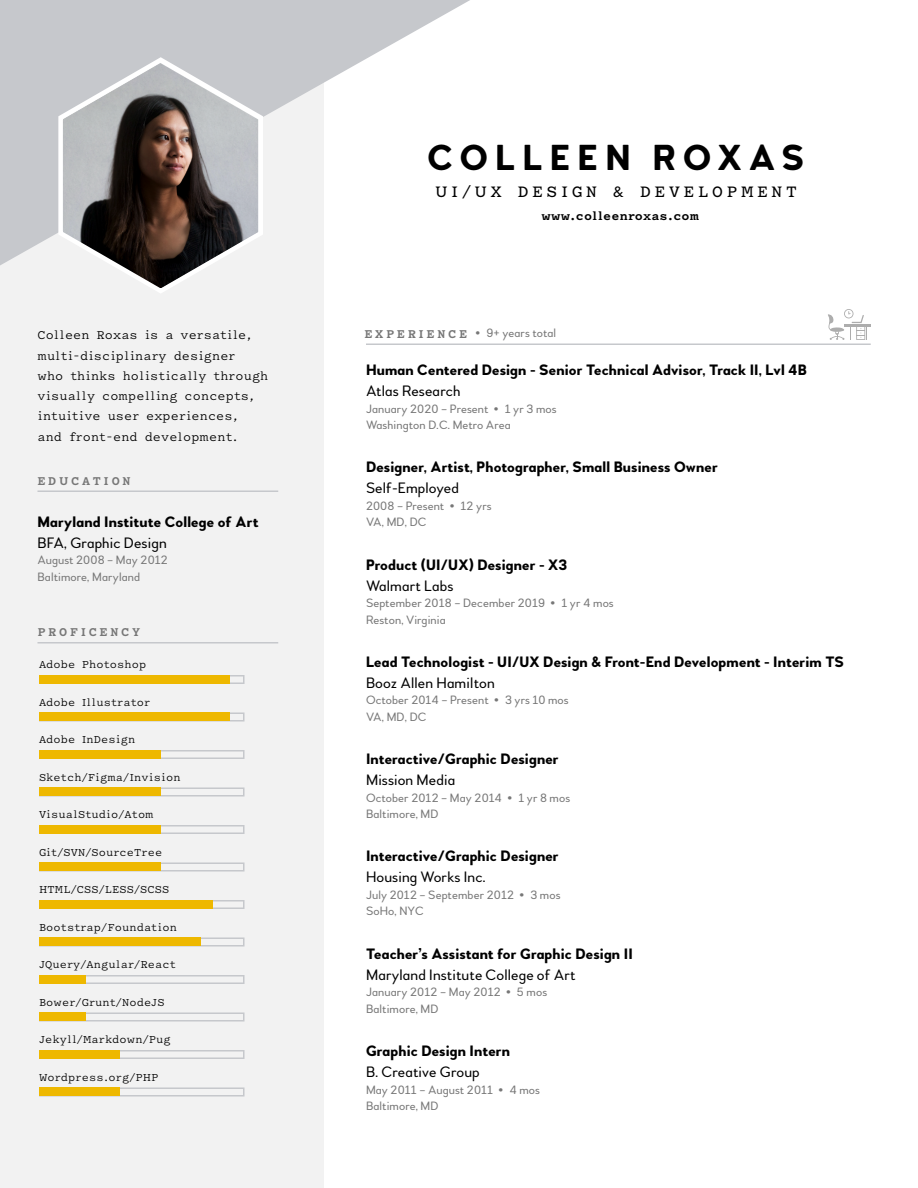
<style>
.page{position:relative;width:918px;height:1188px;background:#fff}
.page>*{position:absolute;margin:0;border:0;box-sizing:border-box;transform-origin:0 0}
.t1{font:700 36px "Woodford Bourne";letter-spacing:.2em;color:#000}
.t2{font:500 18px "Aidos";letter-spacing:.2em;color:#000}
.t3{font:700 15px "Woodford Bourne";letter-spacing:.01em;color:#000}
.t4{font:15px "Woodford Bourne";letter-spacing:.01em;color:#000}
.t5{font:13.5px/20.2px "Aidos";letter-spacing:.01em;color:#000}
.t6{font:700 13.5px "Aidos";letter-spacing:.2em;color:#777}
.t7{font:700 13.5px "Aidos";letter-spacing:.01em;color:#000}
.t8{font:12px/16.5px "Woodford Bourne";letter-spacing:.01em;color:#777}
.t9{font:12px "Aidos";letter-spacing:.01em;color:#000}
.s1{font-family:"Arial";font-weight:700;font-style:italic}
</style>
<div class="page">
<div style="left:0;top:0;width:323px;height:1188px;background:#f2f2f2"></div>
<svg style="left:0;top:0;width:470px;height:266px"></svg>
<svg style="left:56px;top:54px;width:209px;height:239px"></svg>
<hr style="left:366px;top:344px;width:505px;height:1px;background:#c6c8cc">
<hr style="left:844px;top:324px;width:27px;height:2px;background:#adadad">
<svg style="left:828px;top:309px;width:39px;height:31px"></svg>
<hr style="left:38px;top:642px;width:240px;height:2px;background:#c6c8cc">
<hr style="left:38px;top:490px;width:240px;height:2px;background:#c6c8cc">
<svg style="left:230px;top:675px;width:14px;height:9px"></svg>
<div style="left:39px;top:675px;width:191px;height:9px;background:#eeb800"></div>
<svg style="left:230px;top:712px;width:14px;height:10px"></svg>
<div style="left:39px;top:712px;width:191px;height:10px;background:#eeb800"></div>
<svg style="left:160px;top:750px;width:84px;height:9px"></svg>
<div style="left:39px;top:750px;width:121px;height:9px;background:#eeb800"></div>
<svg style="left:160px;top:788px;width:84px;height:8px"></svg>
<div style="left:39px;top:788px;width:121px;height:8px;background:#eeb800"></div>
<svg style="left:160px;top:825px;width:84px;height:9px"></svg>
<div style="left:39px;top:825px;width:121px;height:9px;background:#eeb800"></div>
<svg style="left:160px;top:862px;width:84px;height:10px"></svg>
<div style="left:39px;top:862px;width:121px;height:10px;background:#eeb800"></div>
<svg style="left:213px;top:900px;width:31px;height:9px"></svg>
<div style="left:39px;top:900px;width:174px;height:9px;background:#eeb800"></div>
<svg style="left:201px;top:938px;width:43px;height:8px"></svg>
<div style="left:39px;top:938px;width:162px;height:8px;background:#eeb800"></div>
<svg style="left:86px;top:975px;width:158px;height:9px"></svg>
<div style="left:39px;top:975px;width:47px;height:9px;background:#eeb800"></div>
<svg style="left:86px;top:1012px;width:158px;height:10px"></svg>
<div style="left:39px;top:1012px;width:47px;height:10px;background:#eeb800"></div>
<svg style="left:120px;top:1050px;width:124px;height:9px"></svg>
<div style="left:39px;top:1050px;width:81px;height:9px;background:#eeb800"></div>
<svg style="left:120px;top:1088px;width:124px;height:8px"></svg>
<div style="left:39px;top:1088px;width:81px;height:8px;background:#eeb800"></div>
<p class="t5" style="left:38px;top:325px;width:232px">Colleen Roxas is a versatile, multi-disciplinary designer<br>who thinks holistically through visually compelling concepts, intuitive user experiences,<br>and front-end development.</p>
<p class="t6" style="left:38px;top:472px;width:95px">EDUCATION</p>
<p class="t3" style="left:38px;top:512px;width:223px">Maryland Institute College of Art</p>
<p class="t4" style="left:38px;top:533px;width:131px">BFA, Graphic Design</p>
<p class="t8" style="left:38px;top:552px;width:132px">August 2008 – May 2012<br>Baltimore, Maryland</p>
<p class="t6" style="left:38px;top:623px;width:104px">PROFICENCY</p>
<p class="t9" style="left:39px;top:657px;width:109px">Adobe Photoshop</p>
<p class="t9" style="left:39px;top:695px;width:113px">Adobe Illustrator</p>
<p class="t9" style="left:39px;top:732px;width:98px">Adobe InDesign</p>
<p class="t9" style="left:39px;top:770px;width:143px">Sketch/Figma/Invision</p>
<p class="t9" style="left:39px;top:807px;width:116px">VisualStudio/Atom</p>
<p class="t9" style="left:39px;top:845px;width:125px">Git/SVN/SourceTree</p>
<p class="t9" style="left:39px;top:882px;width:132px">HTML/CSS/LESS/SCSS</p>
<p class="t9" style="left:39px;top:920px;width:139px">Bootstrap/Foundation</p>
<p class="t9" style="left:39px;top:957px;width:138px">JQuery/Angular/React</p>
<p class="t9" style="left:39px;top:995px;width:127px">Bower/Grunt/NodeJS</p>
<p class="t9" style="left:39px;top:1032px;width:133px">Jekyll/Markdown/Pug</p>
<p class="t9" style="left:39px;top:1070px;width:121px">Wordpress.org/PHP</p>
<h1 class="t1" style="left:428px;top:135px;width:378px">COLLEEN ROXAS</h1>
<h2 class="t2" style="left:435px;top:180px;width:363px">UI/UX DESIGN &amp; DEVELOPMENT</h2>
<p class="t7" style="left:542px;top:207px;width:159px">www.colleenroxas.com</p>
<p class="t6" style="left:364px;top:325px;width:104px">EXPERIENCE</p>
<p class="t8" style="left:475px;top:325px;width:82px"><span class="s1">•</span> 9+ years total</p>
<p class="t3" style="left:366px;top:361px;width:443px">Human Centered Design - Senior Technical Advisor, Track II, Lvl 4B</p>
<p class="t4" style="left:366px;top:382px;width:96px">Atlas Research</p>
<p class="t8" style="left:366px;top:400px;width:192px">January 2020 – Present <span class="s1">•</span> 1 yr 3 mos<br>Washington D.C. Metro Area</p>
<p class="t3" style="left:366px;top:458px;width:353px">Designer, Artist, Photographer, Small Business Owner</p>
<p class="t4" style="left:366px;top:479px;width:94px">Self-Employed</p>
<p class="t8" style="left:366px;top:498px;width:127px">2008 – Present <span class="s1">•</span> 12 yrs<br>VA, MD, DC</p>
<p class="t3" style="left:366px;top:555px;width:203px">Product (UI/UX) Designer - X3</p>
<p class="t4" style="left:366px;top:576px;width:89px">Walmart Labs</p>
<p class="t8" style="left:366px;top:595px;width:249px">September 2018 – December 2019 <span class="s1">•</span> 1 yr 4 mos<br>Reston, Virginia</p>
<p class="t3" style="left:366px;top:653px;width:480px">Lead Technologist - UI/UX Design &amp; Front-End Development - Interim TS</p>
<p class="t4" style="left:366px;top:674px;width:130px">Booz Allen Hamilton</p>
<p class="t8" style="left:366px;top:692px;width:204px">October 2014 – Present <span class="s1">•</span> 3 yrs 10 mos<br>VA, MD, DC</p>
<p class="t3" style="left:366px;top:750px;width:194px">Interactive/Graphic Designer</p>
<p class="t4" style="left:366px;top:771px;width:91px">Mission Media</p>
<p class="t8" style="left:366px;top:790px;width:206px">October 2012 – May 2014 <span class="s1">•</span> 1 yr 8 mos<br>Baltimore, MD</p>
<p class="t3" style="left:366px;top:847px;width:194px">Interactive/Graphic Designer</p>
<p class="t4" style="left:366px;top:868px;width:121px">Housing Works Inc.</p>
<p class="t8" style="left:366px;top:887px;width:196px">July 2012 – September 2012 <span class="s1">•</span> 3 mos<br>SoHo, NYC</p>
<p class="t3" style="left:366px;top:945px;width:268px">Teacher’s Assistant for Graphic Design II</p>
<p class="t4" style="left:366px;top:966px;width:211px">Maryland Institute College of Art</p>
<p class="t8" style="left:366px;top:984px;width:183px">January 2012 – May 2012 <span class="s1">•</span> 5 mos<br>Baltimore, MD</p>
<p class="t3" style="left:366px;top:1042px;width:146px">Graphic Design Intern</p>
<p class="t4" style="left:366px;top:1063px;width:115px">B. Creative Group</p>
<p class="t8" style="left:366px;top:1081px;width:176px">May 2011 – August 2011 <span class="s1">•</span> 4 mos<br>Baltimore, MD</p>
</div>
